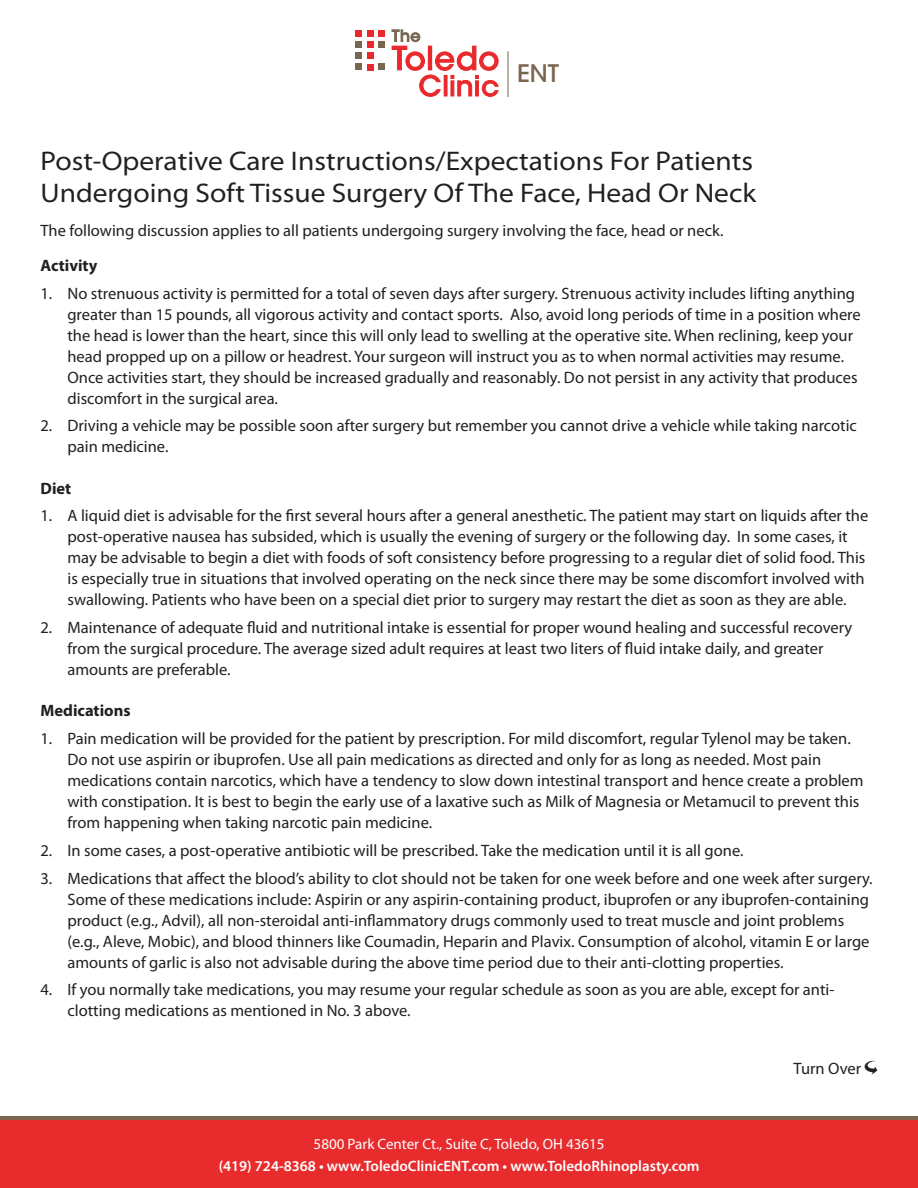
<style>
.page{position:relative;width:918px;height:1188px;background:#fff}
.page>*{position:absolute;margin:0;border:0;box-sizing:border-box;transform-origin:0 0}
.Page_Title{font:semi-expanded 27px/31.5px "Myriad Pro";color:#231f20}
.t1{font:500 24px "ITC Avant Garde Std";color:#79664f}
.Paragraph_Text{font:16.5px/21px "Myriad Pro";color:#231f20}
.Paragraph_Text-2{font:700 16.5px "Myriad Pro";color:#231f20}
.t2{font:600 15px "Myriad Pro";color:#fff}
.t3{font:15px "Myriad Pro";color:#fff}
.s1{font-family:"Arrow Matic"}
</style>
<div class="page">
<div style="left:0;top:1116px;width:918px;height:72px;background:#7a664f"></div>
<div style="left:0;top:1120px;width:918px;height:68px;background:#e82c2d"></div>
<hr style="left:508px;top:51px;width:1px;height:46px;background:#79664f">
<svg style="left:392px;top:29px;width:107px;height:68px"></svg>
<svg style="left:356px;top:30px;width:17px;height:6px"></svg>
<div style="left:378px;top:30px;width:7px;height:6px;background:#e9292c"></div>
<div style="left:356px;top:41px;width:6px;height:7px;background:#79664f"></div>
<div style="left:367px;top:41px;width:6px;height:7px;background:#e9292c"></div>
<svg style="left:356px;top:53px;width:17px;height:17px"></svg>
<div style="left:378px;top:64px;width:7px;height:6px;background:#79664f"></div>
<div style="left:378px;top:41px;width:7px;height:7px;background:#79664f"></div>
<h2 class="t1" style="left:517px;top:59px;width:44px">ENT</h2>
<p class="Page_Title" style="left:40px;top:146px;width:717px">Post-Operative Care Instructions/Expectations For Patients<br>Undergoing Soft Tissue Surgery Of The Face, Head Or Neck</p>
<p class="Paragraph_Text" style="left:40px;top:221px;width:685px">The following discussion applies to all patients undergoing surgery involving the face, head or neck.</p>
<p class="Paragraph_Text-2" style="left:40px;top:256px;width:58px">Activity</p>
<p class="Paragraph_Text" style="left:68px;top:283px;width:795px;text-indent:-27px">1. No strenuous activity is permitted for a total of seven days after surgery. Strenuous activity includes lifting anything greater than 15 pounds, all vigorous activity and contact sports. Also, avoid long periods of time in a position where the head is lower than the heart, since this will only lead to swelling at the operative site. When reclining, keep your head propped up on a pillow or headrest. Your surgeon will instruct you as to when normal activities may resume.<br>Once activities start, they should be increased gradually and reasonably. Do not persist in any activity that produces discomfort in the surgical area.</p>
<p class="Paragraph_Text" style="left:68px;top:416px;width:791px;text-indent:-27px">2. Driving a vehicle may be possible soon after surgery but remember you cannot drive a vehicle while taking narcotic pain medicine.</p>
<p class="Paragraph_Text-2" style="left:40px;top:479px;width:32px">Diet</p>
<p class="Paragraph_Text" style="left:68px;top:506px;width:802px;text-indent:-27px">1. A liquid diet is advisable for the first several hours after a general anesthetic. The patient may start on liquids after the post-operative nausea has subsided, which is usually the evening of surgery or the following day. In some cases, it may be advisable to begin a diet with foods of soft consistency before progressing to a regular diet of solid food. This is especially true in situations that involved operating on the neck since there may be some discomfort involved with swallowing. Patients who have been on a special diet prior to surgery may restart the diet as soon as they are able.</p>
<p class="Paragraph_Text" style="left:68px;top:617px;width:786px;text-indent:-27px">2. Maintenance of adequate fluid and nutritional intake is essential for proper wound healing and successful recovery from the surgical procedure. The average sized adult requires at least two liters of fluid intake daily, and greater amounts are preferable.</p>
<p class="Paragraph_Text-2" style="left:40px;top:702px;width:92px">Medications</p>
<p class="Paragraph_Text" style="left:68px;top:728px;width:798px;text-indent:-27px">1. Pain medication will be provided for the patient by prescription. For mild discomfort, regular Tylenol may be taken.<br>Do not use aspirin or ibuprofen. Use all pain medications as directed and only for as long as needed. Most pain medications contain narcotics, which have a tendency to slow down intestinal transport and hence create a problem with constipation. It is best to begin the early use of a laxative such as Milk of Magnesia or Metamucil to prevent this from happening when taking narcotic pain medicine.</p>
<p class="Paragraph_Text" style="left:40px;top:840px;width:704px">2. In some cases, a post-operative antibiotic will be prescribed. Take the medication until it is all gone.</p>
<p class="Paragraph_Text" style="left:68px;top:868px;width:807px;text-indent:-27px">3. Medications that affect the blood’s ability to clot should not be taken for one week before and one week after surgery.<br>Some of these medications include: Aspirin or any aspirin-containing product, ibuprofen or any ibuprofen-containing product (e.g., Advil), all non-steroidal anti-inflammatory drugs commonly used to treat muscle and joint problems (e.g., Aleve, Mobic), and blood thinners like Coumadin, Heparin and Plavix. Consumption of alcohol, vitamin E or large amounts of garlic is also not advisable during the above time period due to their anti-clotting properties.</p>
<p class="Paragraph_Text" style="left:68px;top:980px;width:768px;text-indent:-27px">4. If you normally take medications, you may resume your regular schedule as soon as you are able, except for anti&shy;clotting medications as mentioned in No. 3 above.</p>
<p class="t3" style="left:314px;top:1136px;width:292px">5800 Park Center Ct., Suite C, Toledo, OH 43615</p>
<p class="t2" style="left:219px;top:1157px;width:482px">(419) 724-8368 • www.ToledoClinicENT.com • www.ToledoRhinoplasty.com</p>
<p class="Paragraph_Text" style="left:794px;top:1058px;width:85px">Turn Over <span class="s1">t</span></p>
</div>
